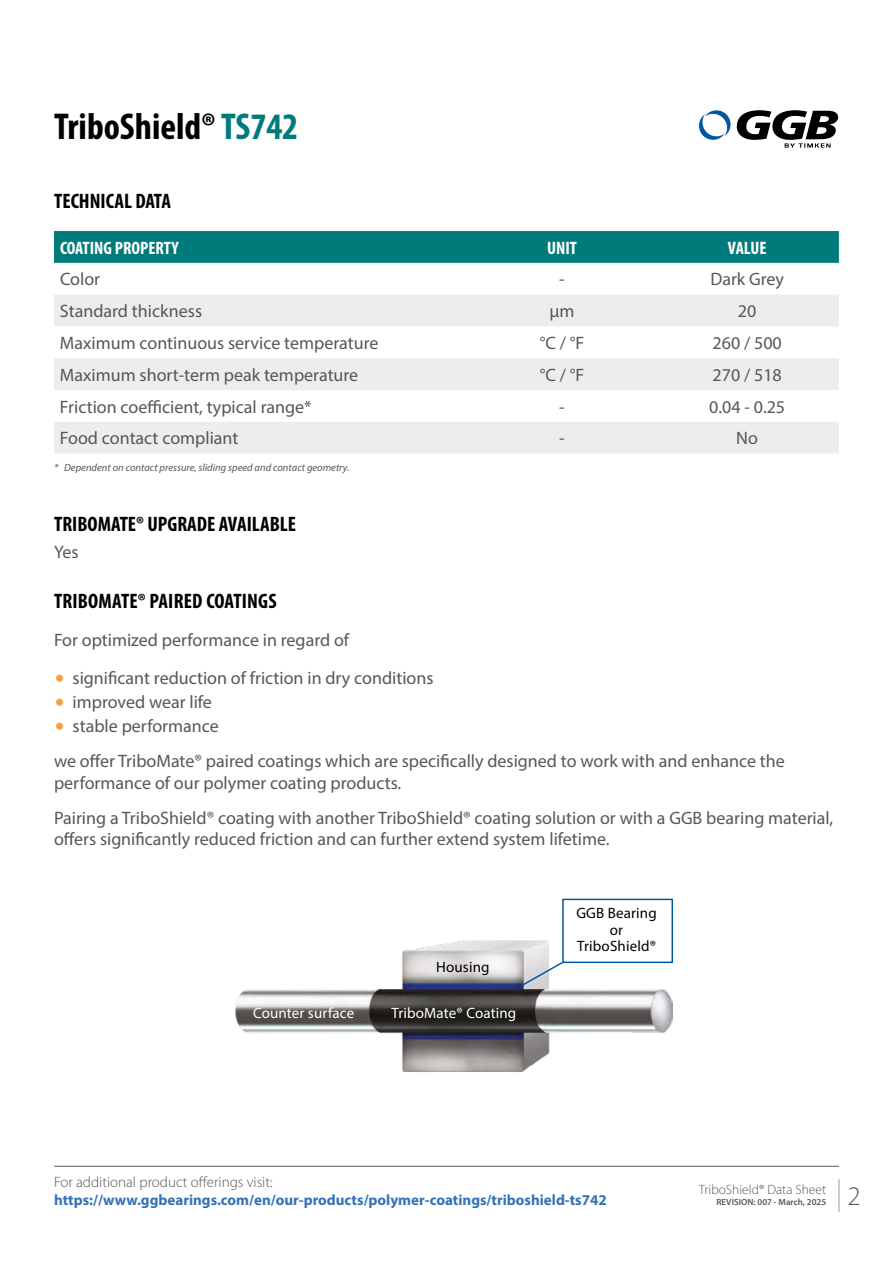
<style>
.page{position:relative;width:893px;height:1263px;background:#fff}
.page>*{position:absolute;margin:0;border:0;box-sizing:border-box;transform-origin:0 0}
.t1{font:700 condensed 37.5px "Myriad Pro";color:#000}
.t2{font:300 27px "Myriad Pro";color:#575756}
.t3{font:700 condensed 21px "Myriad Pro";color:#000}
.t4{font:18px/35.1px "Myriad Pro";color:#575756}
.t5{font:700 condensed 18px "Myriad Pro";color:#fff}
.t6{font:700 15px "Myriad Pro";color:#3472b5}
.t7{font:300 15px "Myriad Pro";color:#575756}
.t8{font:15px/16.5px "Myriad Pro";letter-spacing:.01em;color:#000;text-align:center}
.t9{font:15px "Myriad Pro";letter-spacing:.01em;color:#fff}
.t10{font:300 13.5px "Myriad Pro";color:#575756}
.t11{font:italic 10.5px "Myriad Pro";color:#575756}
.t12{font:600 9px "Myriad Pro";color:#575756}
.s1{color:#007b7b}
.s2{color:#f6a240}
</style>
<div class="page">
<svg style="left:699px;top:110px;width:139px;height:38px"></svg>
<div style="left:54px;top:231px;width:785px;height:32px;background:#007b7b"></div>
<svg style="left:54px;top:295px;width:785px;height:158px;fill:#ededed"></svg>
<hr style="left:54px;top:1166px;width:785px;height:1px;background:#575756">
<hr style="left:839px;top:1179px;width:1px;height:33px;background:#9d9d9c">
<img style="left:235px;top:940px;width:438px;height:132px">
<div style="left:562px;top:899px;width:111px;height:64px;border:2px solid #0058a2"></div>
<svg style="left:520px;top:960px;width:45px;height:27px"></svg>
<h1 class="t1" style="left:54px;top:103px;width:246px">TriboShield® <span class="s1">TS742</span></h1>
<p class="t3" style="left:54px;top:188px;width:118px">TECHNICAL DATA</p>
<p class="t5" style="left:60px;top:236px;width:120px">COATING PROPERTY</p>
<p class="t5" style="left:547px;top:236px;width:31px">UNIT</p>
<p class="t5" style="left:728px;top:236px;width:40px">VALUE</p>
<p class="t4" style="left:60px;top:262px;width:42px">Color</p>
<p class="t4" style="left:559px;top:262px;width:7px">-</p>
<p class="t4" style="left:710px;top:262px;width:75px">Dark Grey</p>
<p class="t4" style="left:60px;top:293px;width:144px">Standard thickness</p>
<p class="t4" style="left:549px;top:293px;width:26px">µm</p>
<p class="t4" style="left:738px;top:293px;width:20px">20</p>
<p class="t4" style="left:60px;top:325px;width:320px">Maximum continuous service temperature</p>
<p class="t4" style="left:540px;top:325px;width:46px">°C / °F</p>
<p class="t4" style="left:713px;top:325px;width:71px">260 / 500</p>
<p class="t4" style="left:60px;top:357px;width:300px">Maximum short-term peak temperature</p>
<p class="t4" style="left:540px;top:357px;width:46px">°C / °F</p>
<p class="t4" style="left:713px;top:357px;width:71px">270 / 518</p>
<p class="t4" style="left:60px;top:389px;width:253px">Friction coefficient, typical range*</p>
<p class="t4" style="left:559px;top:389px;width:7px">-</p>
<p class="t4" style="left:709px;top:389px;width:78px">0.04 - 0.25</p>
<p class="t4" style="left:60px;top:420px;width:180px">Food contact compliant</p>
<p class="t4" style="left:559px;top:420px;width:7px">-</p>
<p class="t4" style="left:736px;top:420px;width:23px">No</p>
<p class="t11" style="left:54px;top:461px;width:297px">* Dependent on contact pressure, sliding speed and contact geometry.</p>
<p class="t3" style="left:54px;top:511px;width:243px">TRIBOMATE® UPGRADE AVAILABLE</p>
<p class="t4" style="left:54px;top:535px;width:26px">Yes</p>
<p class="t3" style="left:54px;top:588px;width:224px">TRIBOMATE® PAIRED COATINGS</p>
<p class="t4" style="left:54px;top:622px;width:297px">For optimized performance in regard of</p>
<p class="t4" style="left:54px;top:660px;width:381px"><span class="s2">•</span> significant reduction of friction in dry conditions</p>
<p class="t4" style="left:54px;top:684px;width:159px"><span class="s2">•</span> improved wear life</p>
<p class="t4" style="left:54px;top:708px;width:732px"><span class="s2">•</span> stable performance<br>we offer TriboMate® paired coatings which are specifically designed to work with and enhance the</p>
<p class="t4" style="left:54px;top:765px;width:781px">performance of our polymer coating products.<br>Pairing a TriboShield® coating with another TriboShield® coating solution or with a GGB bearing material,</p>
<p class="t4" style="left:54px;top:821px;width:557px">offers significantly reduced friction and can further extend system lifetime.</p>
<p class="t8" style="left:436px;top:958px;width:55px">Housing</p>
<p class="t9" style="left:253px;top:1003px;width:103px">Counter surface</p>
<p class="t9" style="left:391px;top:1003px;width:126px">TriboMate® Coating</p>
<p class="t8" style="left:576px;top:905px;width:82px">GGB Bearing or<br>TriboShield®</p>
<p class="t7" style="left:54px;top:1172px;width:220px">For additional product offerings visit:</p>
<p class="t6" style="left:54px;top:1190px;width:554px">https://www.ggbearings.com/en/our-products/polymer-coatings/triboshield-ts742</p>
<h2 class="t2" style="left:847px;top:1179px;width:15px">2</h2>
<p class="t10" style="left:699px;top:1182px;width:129px">TriboShield® Data Sheet</p>
<p class="t12" style="left:716px;top:1196px;width:111px">REVISION: 007 - March, 2025</p>
</div>
